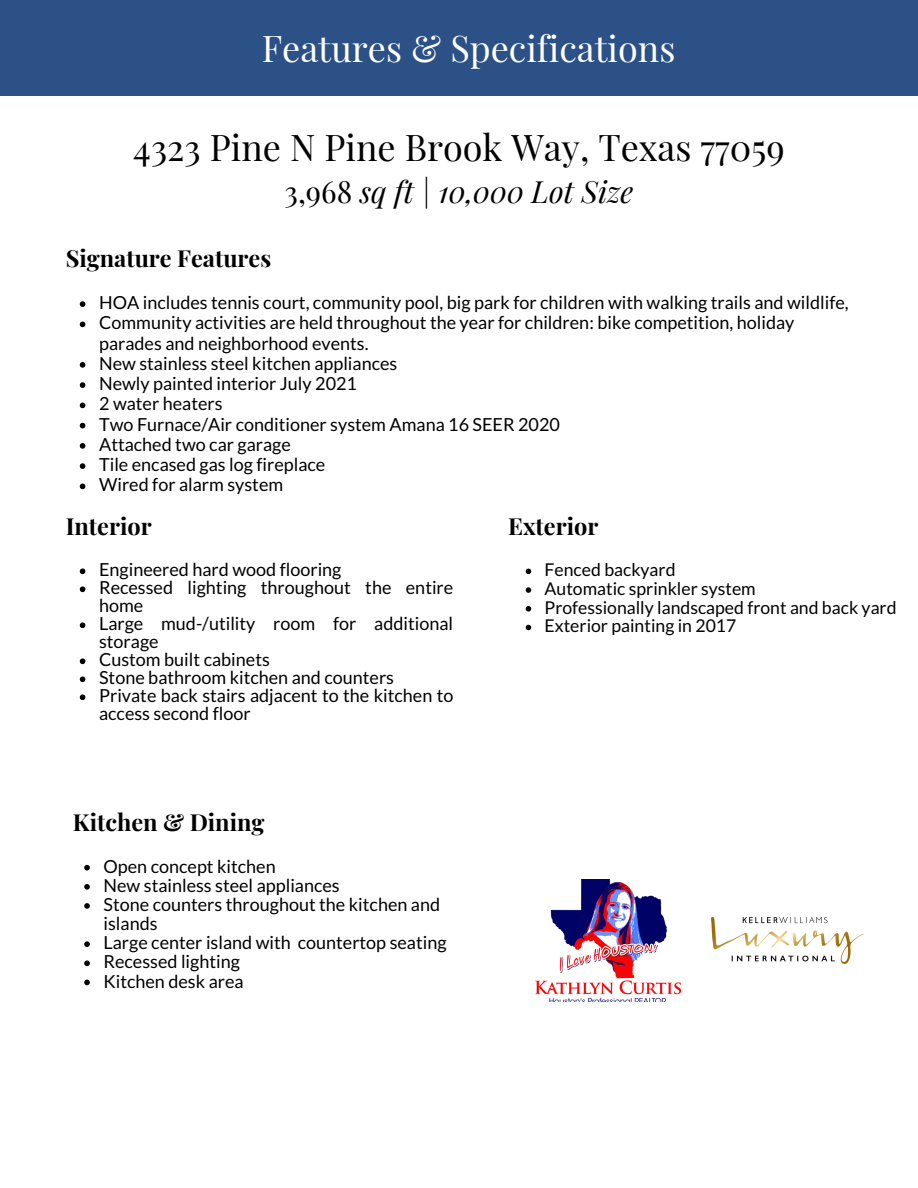
<style>
.page{position:relative;width:918px;height:1188px;background:#fff}
.page>*{position:absolute;margin:0;border:0;box-sizing:border-box;transform-origin:0 0}
.t1{font:36px "Playfair Display";color:#000}
.t2{font:36px "Playfair Display";color:#fff}
.t3{font:italic 30px "Playfair Display";color:#000}
.t4{font:700 23.55px "Playfair Display";color:#000}
.t5{font:18px/18px "Lato";color:#000}
.t6{font:17.55px "Lato";color:#000}
.s1{font-style:normal}
</style>
<div class="page">
<div style="left:0;top:0;width:918px;height:96px;background:#2b5187"></div>
<img style="left:712px;top:917px;width:152px;height:46px">
<img style="left:535px;top:880px;width:145px;height:121px">
<svg style="left:80px;top:301px;width:5px;height:6px"></svg>
<svg style="left:80px;top:322px;width:5px;height:5px"></svg>
<svg style="left:80px;top:362px;width:5px;height:6px"></svg>
<svg style="left:80px;top:382px;width:5px;height:6px"></svg>
<svg style="left:80px;top:403px;width:5px;height:5px"></svg>
<svg style="left:80px;top:423px;width:5px;height:5px"></svg>
<svg style="left:80px;top:443px;width:5px;height:6px"></svg>
<svg style="left:80px;top:463px;width:5px;height:6px"></svg>
<svg style="left:80px;top:484px;width:5px;height:5px"></svg>
<svg style="left:84px;top:865px;width:6px;height:6px"></svg>
<svg style="left:84px;top:884px;width:6px;height:6px"></svg>
<svg style="left:84px;top:903px;width:6px;height:6px"></svg>
<svg style="left:84px;top:941px;width:6px;height:6px"></svg>
<svg style="left:84px;top:961px;width:6px;height:5px"></svg>
<svg style="left:84px;top:980px;width:6px;height:5px"></svg>
<svg style="left:80px;top:568px;width:5px;height:6px"></svg>
<svg style="left:80px;top:586px;width:5px;height:6px"></svg>
<svg style="left:80px;top:622px;width:5px;height:6px"></svg>
<svg style="left:80px;top:658px;width:5px;height:6px"></svg>
<svg style="left:80px;top:676px;width:5px;height:6px"></svg>
<svg style="left:80px;top:694px;width:5px;height:6px"></svg>
<svg style="left:526px;top:569px;width:5px;height:5px"></svg>
<svg style="left:526px;top:587px;width:5px;height:6px"></svg>
<svg style="left:526px;top:606px;width:5px;height:6px"></svg>
<svg style="left:526px;top:625px;width:5px;height:5px"></svg>
<p class="t2" style="left:262px;top:23px;width:415px">Features &amp; Specifications</p>
<p class="t1" style="left:133px;top:122px;width:653px">4323 Pine N Pine Brook Way, Texas 77059</p>
<p class="t3" style="left:285px;top:171px;width:350px"><span class="s1">3,968</span> sq ft | 10,000 Lot Size</p>
<p class="t4" style="left:66px;top:242px;width:207px">Signature Features</p>
<p class="t5" style="left:99px;top:293px;width:751px">HOA includes tennis court, community pool, big park for children with walking trails and wildlife,</p>
<p class="t5" style="left:99px;top:312px;width:697px;line-height:20.2px">Community activities are held throughout the year for children: bike competition, holiday parades and neighborhood events.</p>
<p class="t5" style="left:99px;top:354px;width:300px">New stainless steel kitchen appliances</p>
<p class="t5" style="left:99px;top:374px;width:259px">Newly painted interior July 2021</p>
<p class="t5" style="left:99px;top:394px;width:125px">2 water heaters</p>
<p class="t5" style="left:99px;top:415px;width:462px">Two Furnace/Air conditioner system Amana 16 SEER 2020</p>
<p class="t5" style="left:99px;top:435px;width:193px">Attached two car garage</p>
<p class="t5" style="left:99px;top:455px;width:228px">Tile encased gas log fireplace</p>
<p class="t5" style="left:99px;top:475px;width:186px">Wired for alarm system</p>
<p class="t4" style="left:66px;top:510px;width:87px">Interior</p>
<p class="t5" style="left:99px;top:560px;width:244px">Engineered hard wood flooring</p>
<p class="t5" style="left:99px;top:578px;width:356px">Recessed lighting throughout the entire home</p>
<p class="t5" style="left:99px;top:614px;width:356px">Large mud-/utility room for additional storage</p>
<p class="t5" style="left:99px;top:650px;width:172px">Custom built cabinets</p>
<p class="t5" style="left:99px;top:668px;width:296px">Stone bathroom kitchen and counters</p>
<p class="t5" style="left:99px;top:686px;width:356px">Private back stairs adjacent to the kitchen to access second floor</p>
<p class="t4" style="left:73px;top:805px;width:193px">Kitchen &amp; Dining</p>
<p class="t5" style="left:104px;top:857px;width:174px">Open concept kitchen</p>
<p class="t5" style="left:104px;top:876px;width:238px">New stainless steel appliances</p>
<p class="t5" style="left:104px;top:894px;width:338px;line-height:19.2px">Stone counters throughout the kitchen and islands</p>
<p class="t5" style="left:104px;top:933px;width:345px">Large center island with countertop seating</p>
<p class="t5" style="left:104px;top:952px;width:138px">Recessed lighting</p>
<p class="t5" style="left:104px;top:972px;width:142px">Kitchen desk area</p>
<p class="t4" style="left:508px;top:510px;width:92px">Exterior</p>
<p class="t6" style="left:545px;top:559px;width:132px">Fenced backyard</p>
<p class="t6" style="left:545px;top:578px;width:213px">Automatic sprinkler system</p>
<p class="t6" style="left:545px;top:596px;width:353px">Professionally landscaped front and back yard</p>
<p class="t6" style="left:545px;top:615px;width:193px">Exterior painting in 2017</p>
</div>
